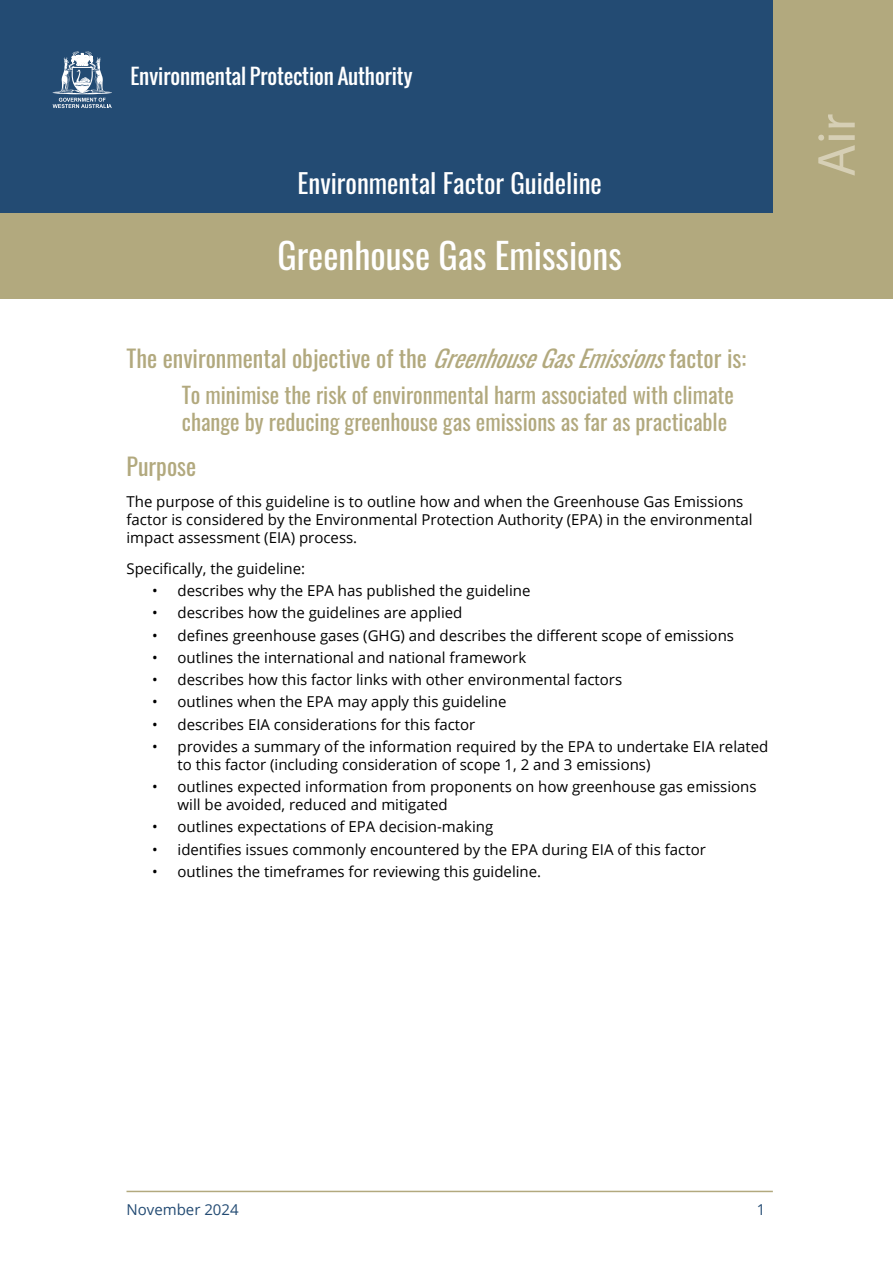
<style>
.page{position:relative;width:893px;height:1263px;background:#fff}
.page>*{position:absolute;margin:0;border:0;box-sizing:border-box;transform-origin:0 0}
.t1{font:54px "Myriad Pro";color:#d6cfb5}
.t2{font:36px "Oswald";color:#fff}
.t3{font:27px "Oswald";color:#fff}
.t4{font:24px "Oswald";color:#b2a97e}
.t5{font:22.5px/27px "Oswald";color:#b2a97e}
.t6{font:20.85px "Oswald";color:#fff}
.t7{font:15px/18px "Open Sans";color:#000}
.t8{font:15px "Open Sans";color:#234b73}
.s1{font-style:italic}
</style>
<div class="page">
<div style="left:0;top:0;width:893px;height:298px;background:#b2a97e"></div>
<div style="left:0;top:0;width:773px;height:213px;background:#234b73"></div>
<svg style="left:53px;top:51px;width:59px;height:57px"></svg>
<hr style="left:126px;top:1191px;width:647px;height:1px;background:#b2a97e">
<h3 class="t6" style="left:131px;top:61px;width:283px">Environmental Protection Authority</h3>
<h3 class="t3" style="left:297px;top:159px;width:306px">Environmental Factor Guideline</h3>
<h2 class="t2" style="left:277px;top:223px;width:346px">Greenhouse Gas Emissions</h2>
<h3 class="t4" style="left:126px;top:337px;width:621px">The environmental objective of the <span class="s1">GreenhouseGasEmissions</span>factor is:</h3>
<h3 class="t5" style="left:182px;top:379px;width:554px">To minimise the risk of environmental harm associated with climate change by reducing greenhouse gas emissions as far as practicable</h3>
<h3 class="t4" style="left:126px;top:445px;width:71px">Purpose</h3>
<p class="t7" style="left:126px;top:492px;width:627px">The purpose of this guideline is to outline how and when the Greenhouse Gas Emissions factor is considered by the Environmental Protection Authority (EPA) in the environmental impact assessment (EIA) process.</p>
<p class="t7" style="left:126px;top:559px;width:180px">Specifically, the guideline:</p>
<p class="t7" style="left:152px;top:581px;width:380px">• describes why the EPA has published the guideline</p>
<p class="t7" style="left:152px;top:604px;width:312px">• describes how the guidelines are applied</p>
<p class="t7" style="left:152px;top:626px;width:583px">• defines greenhouse gases (GHG) and describes the different scope of emissions</p>
<p class="t7" style="left:152px;top:648px;width:376px">• outlines the international and national framework</p>
<p class="t7" style="left:152px;top:670px;width:472px">• describes how this factor links with other environmental factors</p>
<p class="t7" style="left:152px;top:693px;width:356px">• outlines when the EPA may apply this guideline</p>
<p class="t7" style="left:152px;top:715px;width:325px">• describes EIA considerations for this factor</p>
<p class="t7" style="left:178px;top:737px;width:592px;text-indent:-26px">• provides a summary of the information required by the EPA to undertake EIA related to this factor (including consideration of scope 1, 2 and 3 emissions)</p>
<p class="t7" style="left:178px;top:777px;width:581px;text-indent:-26px">• outlines expected information from proponents on how greenhouse gas emissions will be avoided, reduced and mitigated</p>
<p class="t7" style="left:152px;top:818px;width:343px">• outlines expectations of EPA decision-making</p>
<p class="t7" style="left:152px;top:840px;width:555px">• identifies issues commonly encountered by the EPA during EIA of this factor</p>
<p class="t7" style="left:152px;top:862px;width:391px">• outlines the timeframes for reviewing this guideline.</p>
<h1 class="t1" style="left:803px;top:177px;width:65px;rotate:-90deg">Air</h1>
<p class="t8" style="left:126px;top:1199px;width:114px">November 2024</p>
<p class="t8" style="left:757px;top:1199px;width:10px">1</p>
</div>
